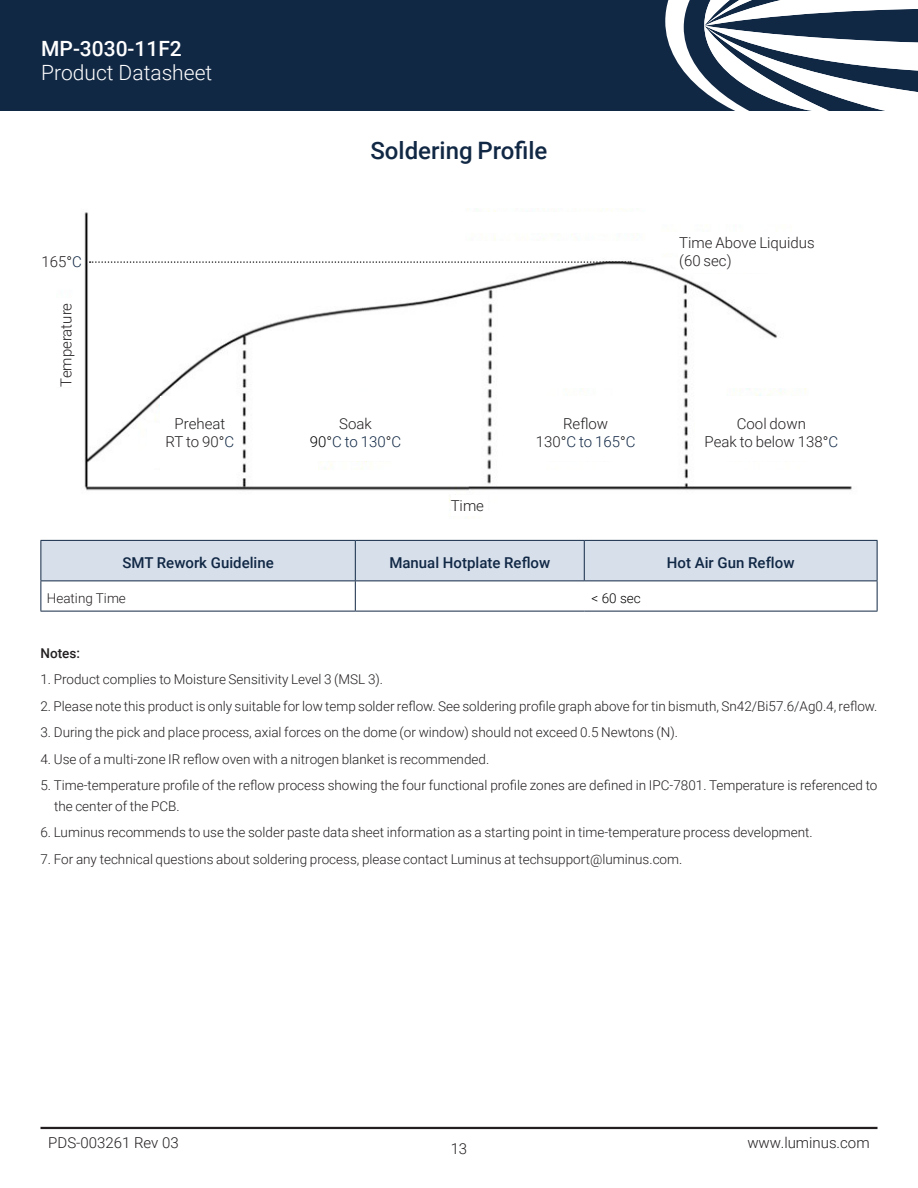
<style>
.page{position:relative;width:918px;height:1188px;background:#fff}
.page>*{position:absolute;margin:0;border:0;box-sizing:border-box;transform-origin:0 0}
.t1{font:500 24px "Roboto";color:#112845}
.t2{font:300 21px "Roboto";color:#fff}
.t3{font:500 21px "Roboto";color:#fff}
.t4{font:300 15px/18px "Roboto";color:#231f20;text-align:center}
.t5{font:500 15px "Roboto";color:#112845}
.t6{font:300 15px/18px "Roboto";color:#112845;text-align:center}
.t7{font:300 13.5px/21px "Roboto";color:#231f20}
.t8{font:300 13.5px "Roboto";color:#000}
.t9{font:500 13.5px "Roboto";color:#231f20}
.s1{color:#000}
.s2{color:#112845}
.s3{color:#231f20}
</style>
<div class="page">
<hr style="left:40px;top:1127px;width:838px;height:2px;background:#231f20">
<div style="left:0;top:0;width:918px;height:110px;background:#112845"></div>
<svg style="left:665px;top:0;width:253px;height:110px"></svg>
<img style="left:84px;top:208px;width:768px;height:295px">
<svg style="left:41px;top:541px;width:836px;height:70px"></svg>
<hr style="left:40px;top:581px;width:1px;height:30px;background:#112845">
<hr style="left:355px;top:581px;width:1px;height:30px;background:#112845">
<hr style="left:877px;top:581px;width:1px;height:30px;background:#112845">
<hr style="left:40px;top:611px;width:315px;height:1px;background:#112845">
<hr style="left:355px;top:611px;width:229px;height:1px;background:#112845">
<hr style="left:584px;top:611px;width:293px;height:1px;background:#112845">
<hr style="left:40px;top:540px;width:315px;height:1px;background:#112845">
<hr style="left:40px;top:541px;width:1px;height:39px;background:#112845">
<hr style="left:40px;top:580px;width:315px;height:1px;background:#112845">
<hr style="left:355px;top:540px;width:229px;height:1px;background:#112845">
<hr style="left:355px;top:541px;width:1px;height:39px;background:#112845">
<hr style="left:584px;top:540px;width:293px;height:1px;background:#112845">
<hr style="left:584px;top:541px;width:1px;height:39px;background:#112845">
<hr style="left:877px;top:541px;width:1px;height:39px;background:#112845">
<hr style="left:355px;top:580px;width:229px;height:1px;background:#112845">
<hr style="left:584px;top:580px;width:293px;height:1px;background:#112845">
<div style="left:442px;top:212px;width:209px;height:21px;background:#fff"></div>
<div style="left:696px;top:396px;width:151px;height:65px;background:#fff"></div>
<div style="left:510px;top:396px;width:152px;height:65px;background:#fff"></div>
<div style="left:280px;top:396px;width:151px;height:65px;background:#fff"></div>
<div style="left:651px;top:233px;width:32px;height:20px;background:#fff"></div>
<div style="left:679px;top:233px;width:152px;height:40px;background:#fff"></div>
<div style="left:147px;top:423px;width:32px;height:45px;background:#fff"></div>
<div style="left:160px;top:396px;width:80px;height:75px;background:#fff"></div>
<div style="left:451px;top:496px;width:36px;height:20px;background:#fff"></div>
<svg style="left:90px;top:261px;width:541px;height:2px"></svg>
<h2 class="t3" style="left:41px;top:34px;width:142px">MP-3030-11F2</h2>
<h2 class="t2" style="left:41px;top:58px;width:173px">Product Datasheet</h2>
<p class="t4" style="left:41px;top:252px;width:42px">165<span class="s1">°</span><span class="s2">C</span></p>
<p class="t4" style="left:57px;top:387px;width:85px;rotate:-90deg">Temperature</p>
<p class="t4" style="left:166px;top:415px;width:70px">Preheat<br>RT to 90<span class="s1">°</span><span class="s2">C</span></p>
<h1 class="t1" style="left:370px;top:133px;width:178px">Soldering Profile</h1>
<p class="t4" style="left:679px;top:234px;width:137px;text-align:left">Time Above Liquidus (60 sec)</p>
<p class="t6" style="left:310px;top:415px;width:93px"><span class="s3">Soak<br></span><span class="s1">90°</span>C to 130<span class="s1">°</span>C</p>
<p class="t4" style="left:451px;top:497px;width:35px">Time</p>
<p class="t4" style="left:536px;top:415px;width:101px">Reflow<br>130<span class="s1">°</span><span class="s2">C to 165</span><span class="s1">°</span><span class="s2">C</span></p>
<p class="t4" style="left:705px;top:415px;width:135px">Cool down<br>Peak to below 138<span class="s1">°</span><span class="s2">C</span></p>
<p class="t5" style="left:122px;top:553px;width:153px">SMT Rework Guideline</p>
<p class="t5" style="left:389px;top:553px;width:162px">Manual Hotplate Reflow</p>
<p class="t5" style="left:667px;top:553px;width:129px">Hot Air Gun Reflow</p>
<p class="t7" style="left:47px;top:587px;width:81px">Heating Time</p>
<p class="t8" style="left:592px;top:589px;width:51px">&lt; 60 sec</p>
<p class="t9" style="left:40px;top:644px;width:41px">Notes:</p>
<p class="t7" style="left:40px;top:669px;width:344px">1. Product complies to Moisture Sensitivity Level 3 (MSL 3).</p>
<p class="t7" style="left:40px;top:695px;width:838px">2. Please note this product is only suitable for low temp solder reflow. See soldering profile graph above for tin bismuth, Sn42/Bi57.6/Ag0.4, reflow.</p>
<p class="t7" style="left:40px;top:721px;width:639px">3. During the pick and place process, axial forces on the dome (or window) should not exceed 0.5 Newtons (N).</p>
<p class="t7" style="left:40px;top:748px;width:450px">4. Use of a multi-zone IR reflow oven with a nitrogen blanket is recommended.</p>
<p class="t7" style="left:54px;top:774px;width:825px;text-indent:-14px">5. Time-temperature profile of the reflow process showing the four functional profile zones are defined in IPC-7801. Temperature is referenced to the center of the PCB.</p>
<p class="t7" style="left:40px;top:822px;width:774px">6. Luminus recommends to use the solder paste data sheet information as a starting point in time-temperature process development.</p>
<p class="t7" style="left:40px;top:848px;width:643px">7. For any technical questions about soldering process, please contact Luminus at techsupport@luminus.com.</p>
<p class="t4" style="left:48px;top:1133px;width:132px">PDS-003261 Rev 03</p>
<p class="t4" style="left:747px;top:1133px;width:124px">www.luminus.com</p>
<p class="t4" style="left:451px;top:1140px;width:18px">13</p>
</div>
